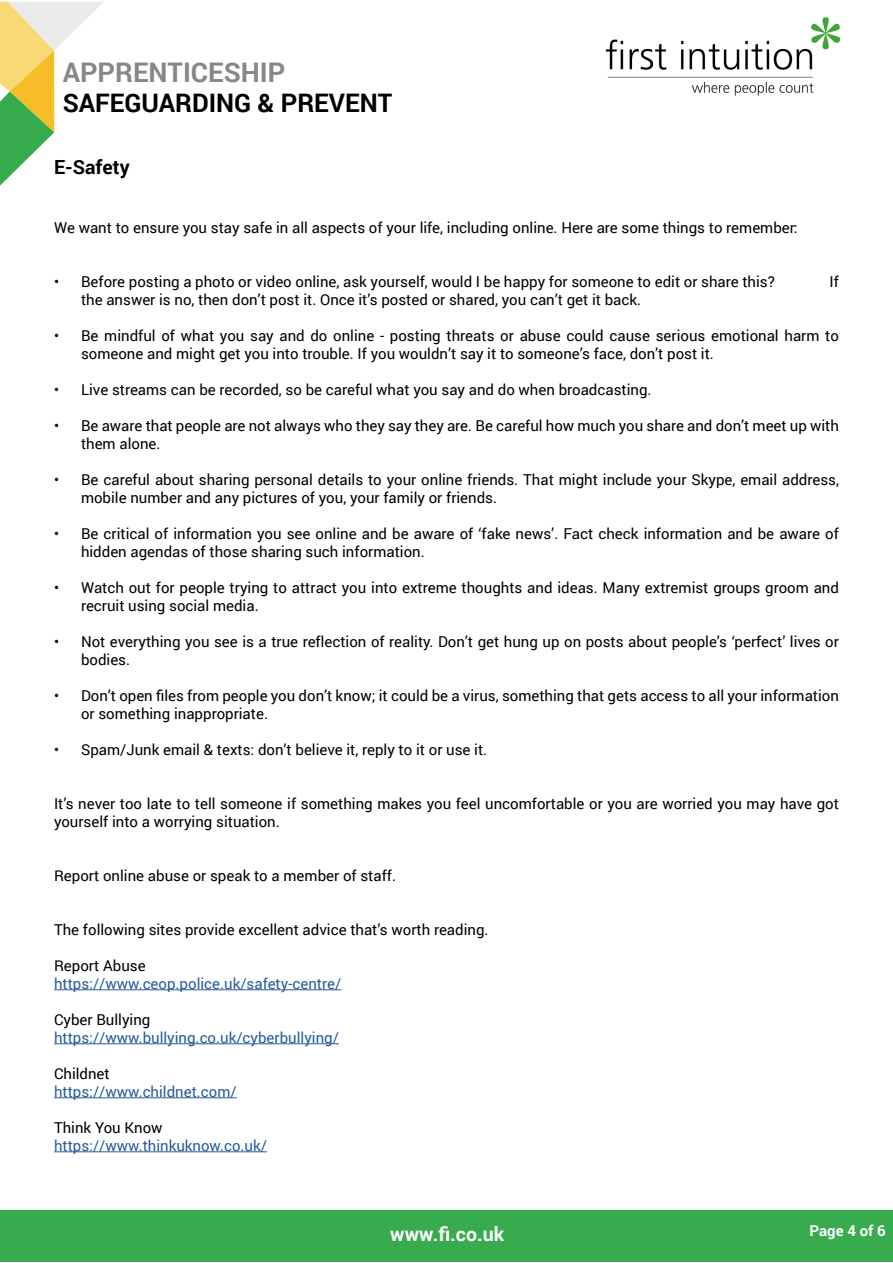
<style>
.page{position:relative;width:893px;height:1263px;background:#fff}
.page>*{position:absolute;margin:0;border:0;box-sizing:border-box;transform-origin:0 0}
.t1{font:700 27px "Roboto";color:#878787}
.t2{font:700 25.5px "Roboto";color:#000}
.t3{font:700 19.5px "Roboto";color:#fff}
.t4{font:700 19.5px "Roboto";color:#000}
.t5{font:15px/18px "Roboto";color:#000}
.t6{font:15px "Roboto";color:#275b9b}
.t7{font:700 15px "Roboto";color:#fff}
</style>
<div class="page">
<svg style="left:0;top:2px;width:103px;height:184px"></svg>
<img style="left:605px;top:17px;width:236px;height:79px">
<div style="left:1px;top:1210px;width:892px;height:52px;background:#37ab4d"></div>
<hr style="left:54px;top:989px;width:287px;height:1px;background:#275b9b">
<hr style="left:54px;top:1043px;width:285px;height:1px;background:#275b9b">
<hr style="left:54px;top:1097px;width:183px;height:1px;background:#275b9b">
<hr style="left:54px;top:1151px;width:213px;height:1px;background:#275b9b">
<h1 class="t1" style="left:63px;top:53px;width:224px">APPRENTICESHIP</h1>
<h2 class="t2" style="left:63px;top:85px;width:331px">SAFEGUARDING &amp; PREVENT</h2>
<h3 class="t4" style="left:54px;top:153px;width:77px">E-Safety</h3>
<p class="t5" style="left:54px;top:218px;width:745px">We want to ensure you stay safe in all aspects of your life, including online. Here are some things to remember:</p>
<p class="t5" style="left:54px;top:272px;width:722px">• Before posting a photo or video online, ask yourself, would I be happy for someone to edit or share this?</p>
<p class="t5" style="left:829px;top:272px;width:11px">If</p>
<p class="t5" style="left:81px;top:290px;width:562px">the answer is no, then don’t post it. Once it’s posted or shared, you can’t get it back.</p>
<p class="t5" style="left:81px;top:326px;width:759px;text-indent:-27px">• Be mindful of what you say and do online - posting threats or abuse could cause serious emotional harm to someone and might get you into trouble. If you wouldn’t say it to someone’s face, don’t post it.</p>
<p class="t5" style="left:54px;top:380px;width:599px">• Live streams can be recorded, so be careful what you say and do when broadcasting.</p>
<p class="t5" style="left:81px;top:416px;width:759px;text-indent:-27px">• Be aware that people are not always who they say they are. Be careful how much you share and don’t meet up with them alone.</p>
<p class="t5" style="left:81px;top:470px;width:759px;text-indent:-27px">• Be careful about sharing personal details to your online friends. That might include your Skype, email address, mobile number and any pictures of you, your family or friends.</p>
<p class="t5" style="left:81px;top:524px;width:759px;text-indent:-27px">• Be critical of information you see online and be aware of ‘fake news’. Fact check information and be aware of hidden agendas of those sharing such information.</p>
<p class="t5" style="left:81px;top:578px;width:759px;text-indent:-27px">• Watch out for people trying to attract you into extreme thoughts and ideas. Many extremist groups groom and recruit using social media.</p>
<p class="t5" style="left:81px;top:632px;width:759px;text-indent:-27px">• Not everything you see is a true reflection of reality. Don’t get hung up on posts about people’s ‘perfect’ lives or bodies.</p>
<p class="t5" style="left:81px;top:686px;width:759px;text-indent:-27px">• Don’t open files from people you don’t know; it could be a virus, something that gets access to all your information or something inappropriate.</p>
<p class="t5" style="left:54px;top:740px;width:435px">• Spam/Junk email &amp; texts: don’t believe it, reply to it or use it.</p>
<p class="t5" style="left:54px;top:794px;width:786px">It’s never too late to tell someone if something makes you feel uncomfortable or you are worried you may have got yourself into a worrying situation.</p>
<p class="t5" style="left:54px;top:866px;width:344px">Report online abuse or speak to a member of staff.</p>
<p class="t5" style="left:54px;top:920px;width:436px">The following sites provide excellent advice that’s worth reading.</p>
<p class="t5" style="left:54px;top:956px;width:93px">Report Abuse</p>
<p class="t6" style="left:54px;top:973px;width:289px">https://www.ceop.police.uk/safety-centre/</p>
<p class="t5" style="left:54px;top:1010px;width:98px">Cyber Bullying</p>
<p class="t6" style="left:54px;top:1027px;width:286px">https://www.bullying.co.uk/cyberbullying/</p>
<p class="t5" style="left:54px;top:1064px;width:57px">Childnet</p>
<p class="t6" style="left:54px;top:1081px;width:184px">https://www.childnet.com/</p>
<p class="t5" style="left:54px;top:1118px;width:110px">Think You Know</p>
<p class="t6" style="left:54px;top:1135px;width:215px">https://www.thinkuknow.co.uk/</p>
<h3 class="t3" style="left:390px;top:1220px;width:115px">www.fi.co.uk</h3>
<p class="t7" style="left:809px;top:1220px;width:78px">Page 4 of 6</p>
</div>
